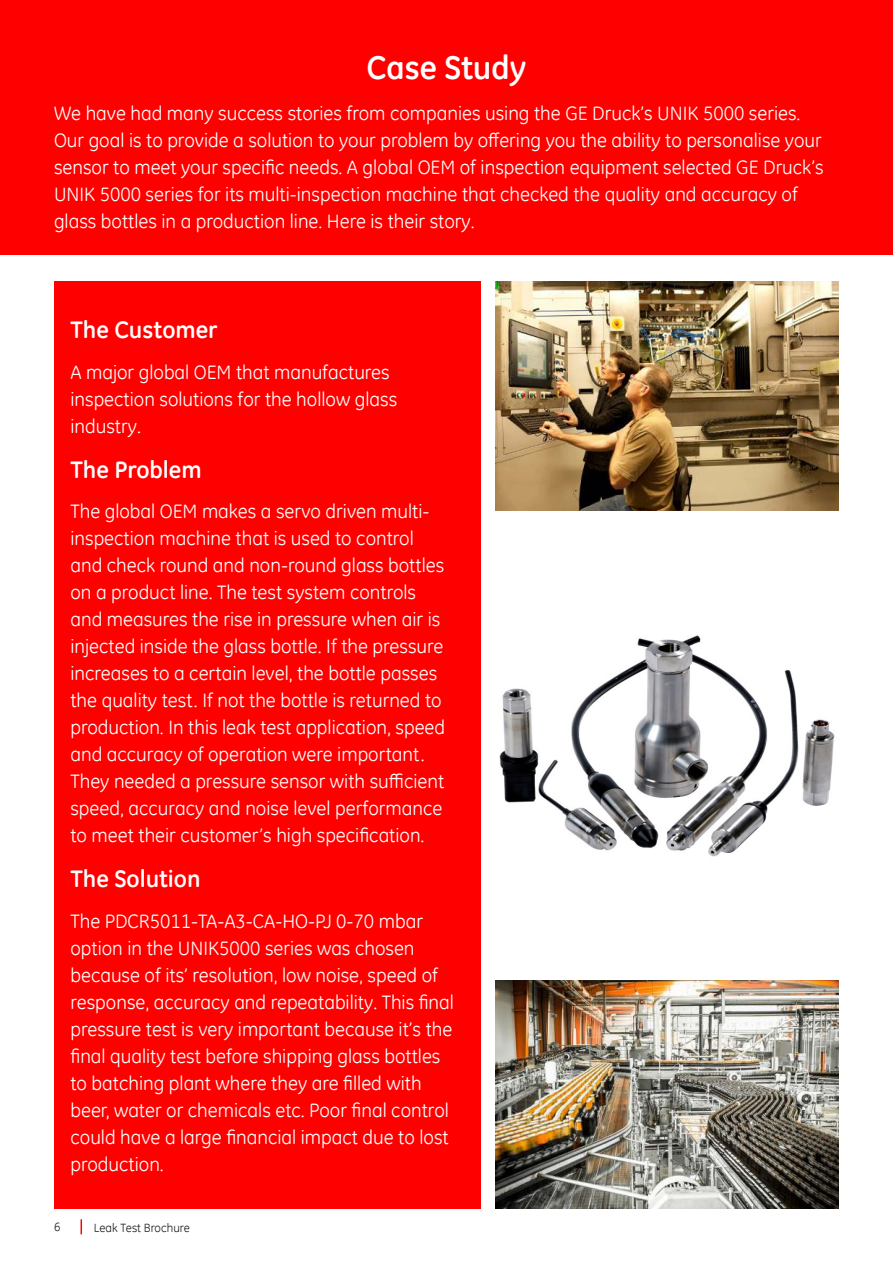
<style>
.page{position:relative;width:893px;height:1263px;background:#fff}
.page>*{position:absolute;margin:0;border:0;box-sizing:border-box;transform-origin:0 0}
.t1{font:700 33px "GE Inspira";color:#fff}
.t2{font:700 24px "GE Inspira";color:#fff}
.t3{font:19.5px/27px "GE Inspira";color:#fff}
.t4{font:12px "GE Inspira";color:#221f1f}
</style>
<div class="page">
<svg style="left:81px;top:1219px;width:1px;height:15px"></svg>
<div style="left:0;top:0;width:893px;height:255px;background:#f00"></div>
<img style="left:496px;top:282px;width:343px;height:229px">
<img style="left:499px;top:635px;width:336px;height:222px">
<img style="left:496px;top:980px;width:343px;height:229px">
<div style="left:54px;top:282px;width:426px;height:927px;background:#f00"></div>
<h1 class="t1" style="left:366px;top:54px;width:161px">Case Study</h1>
<p class="t3" style="left:54px;top:99px;width:771px">We have had many success stories from companies using the GE Druck’s UNIK 5000 series.<br>Our goal is to provide a solution to your problem by offering you the ability to personalise your sensor to meet your specific needs. A global OEM of inspection equipment selected GE Druck’s UNIK 5000 series for its multi-inspection machine that checked the quality and accuracy of glass bottles in a production line. Here is their story.</p>
<p class="t2" style="left:70px;top:320px;width:149px">The Customer</p>
<p class="t3" style="left:70px;top:358px;width:328px">A major global OEM that manufactures inspection solutions for the hollow glass industry.</p>
<p class="t2" style="left:70px;top:454px;width:133px">The Problem</p>
<p class="t3" style="left:70px;top:497px;width:376px">The global OEM makes a servo driven multi&shy;inspection machine that is used to control and check round and non-round glass bottles on a product line. The test system controls and measures the rise in pressure when air is injected inside the glass bottle. If the pressure increases to a certain level, the bottle passes the quality test. If not the bottle is returned to production. In this leak test application, speed and accuracy of operation were important.<br>They needed a pressure sensor with sufficient speed, accuracy and noise level performance to meet their customer’s high specification.</p>
<p class="t2" style="left:70px;top:869px;width:132px">The Solution</p>
<p class="t3" style="left:70px;top:907px;width:385px">The PDCR5011-TA-A3-CA-HO-PJ 0-70 mbar option in the UNIK5000 series was chosen because of its’ resolution, low noise, speed of response, accuracy and repeatability. This final pressure test is very important because it’s the final quality test before shipping glass bottles to batching plant where they are filled with beer, water or chemicals etc. Poor final control could have a large financial impact due to lost production.</p>
<p class="t4" style="left:54px;top:1220px;width:8px">6</p>
<p class="t4" style="left:94px;top:1221px;width:98px">Leak Test Brochure</p>
</div>
